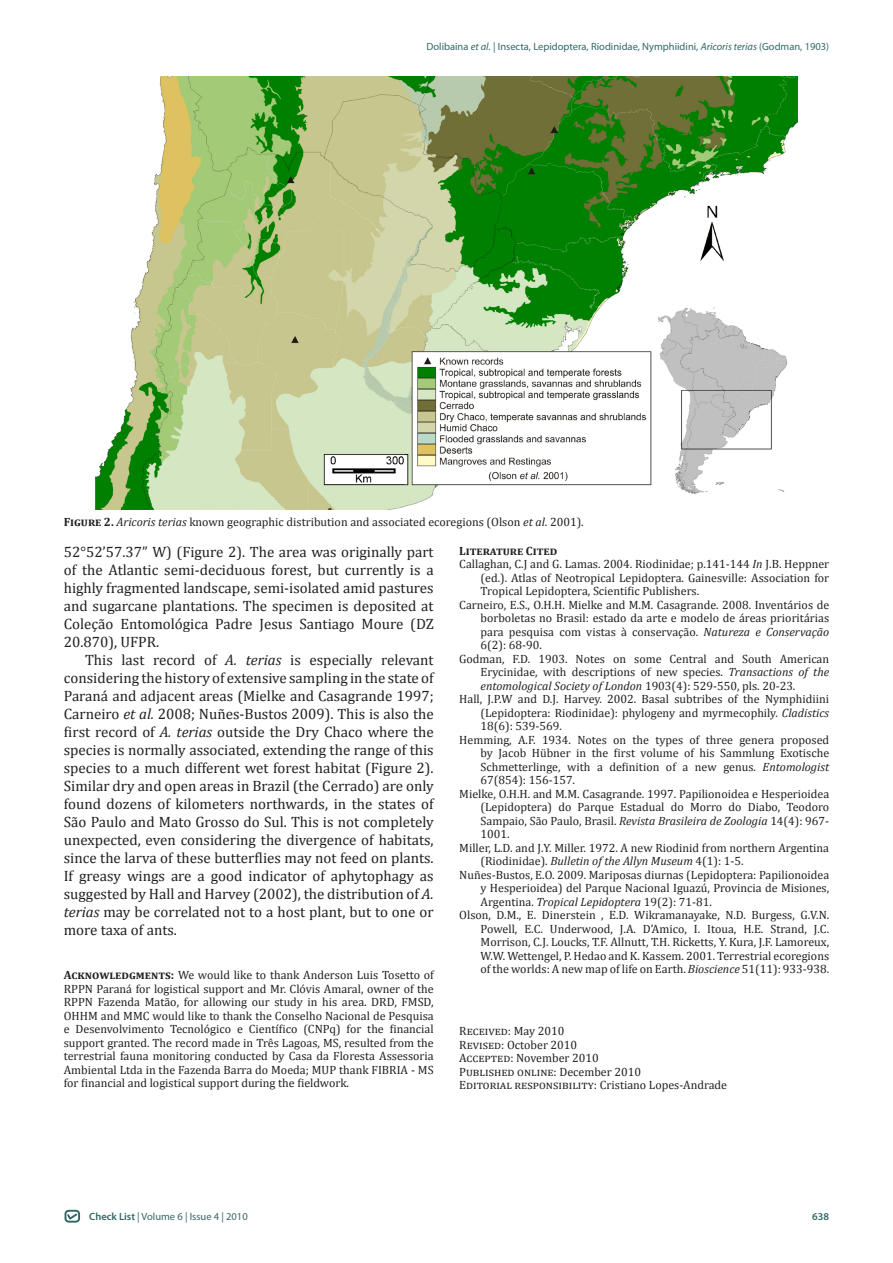
<style>
.page{position:relative;width:893px;height:1263px;background:#fff}
.page>*{position:absolute;margin:0;border:0;box-sizing:border-box;transform-origin:0 0}
.t1{font:15px/18px "Cambria";color:#231f20;text-align:justify}
.t2{font:12px/13.5px "Cambria";color:#231f20;text-align:justify}
.t3{font:700 12px "Cambria";color:#231f20}
.t4{font:10.5px "Myriad Pro";color:#336767}
.t5{font:600 10.5px "Myriad Pro";color:#336767}
.s1{font-style:italic}
.s2{font-weight:700}
.s3{font-weight:600}
</style>
<div class="page">
<div style="left:65px;top:1210px;width:15px;height:12px;border:2px solid #326667;border-radius:3px"></div>
<svg style="left:66px;top:1212px;width:13px;height:9px"></svg>
<img style="left:96px;top:77px;width:701px;height:432px">
<p class="t4" style="left:426px;top:40px;width:404px">Dolibaina <span class="s1">et al</span>. | Insecta, Lepidoptera, Riodinidae, Nymphiidini, <span class="s1">Aricoris terias</span> (Godman, 1903)</p>
<p class="t2" style="left:64px;top:515px;width:521px"><span class="s2">Figure 2.</span> <span class="s1">Aricoris terias</span> known geographic distribution and associated ecoregions (Olson <span class="s1">et al</span>. 2001).</p>
<p class="t1" style="left:64px;top:543px;width:371px">52°52’57.37” W) (Figure 2). The area was originally part of the Atlantic semi-deciduous forest, but currently is a highly fragmented landscape, semi-isolated amid pastures and sugarcane plantations. The specimen is deposited at Coleção Entomológica Padre Jesus Santiago Moure (DZ 20.870), UFPR.</p>
<p class="t1" style="left:64px;top:651px;width:371px;text-indent:21px">This last record of <span class="s1">A. terias</span> is especially relevant considering the history of extensive sampling in the state of Paraná and adjacent areas (Mielke and Casagrande 1997; Carneiro <span class="s1">et al.</span> 2008; Nuñes-Bustos 2009). This is also the first record of <span class="s1">A. terias</span> outside the Dry Chaco where the species is normally associated, extending the range of this species to a much different wet forest habitat (Figure 2).<br>Similar dry and open areas in Brazil (the Cerrado) are only found dozens of kilometers northwards, in the states of São Paulo and Mato Grosso do Sul. This is not completely unexpected, even considering the divergence of habitats, since the larva of these butterflies may not feed on plants.<br>If greasy wings are a good indicator of aphytophagy as suggested by Hall and Harvey (2002), the distribution of <span class="s1">A. terias</span> may be correlated not to a host plant, but to one or more taxa of ants.</p>
<p class="t3" style="left:459px;top:543px;width:100px">Literature Cited</p>
<p class="t2" style="left:481px;top:557px;width:350px;text-indent:-21px">Callaghan, C.J and G. Lamas. 2004. Riodinidae; p.141-144 <span class="s1">In</span> J.B. Heppner (ed.). Atlas of Neotropical Lepidoptera. Gainesville: Association for Tropical Lepidoptera, Scientific Publishers.</p>
<p class="t2" style="left:481px;top:598px;width:350px;text-indent:-21px">Carneiro, E.S., O.H.H. Mielke and M.M. Casagrande. 2008. Inventários de borboletas no Brasil: estado da arte e modelo de áreas prioritárias para pesquisa com vistas à conservação. <span class="s1">Natureza e Conservação </span>6(2): 68-90.</p>
<p class="t2" style="left:481px;top:652px;width:350px;text-indent:-21px">Godman, F.D. 1903. Notes on some Central and South American Erycinidae, with descriptions of new species. <span class="s1">Transactions of the entomological Society of London</span> 1903(4): 529-550, pls. 20-23.</p>
<p class="t2" style="left:481px;top:692px;width:350px;text-indent:-21px">Hall, J.P.W and D.J. Harvey. 2002. Basal subtribes of the Nymphidiini (Lepidoptera: Riodinidae): phylogeny and myrmecophily. <span class="s1">Cladistics </span>18(6): 539-569.</p>
<p class="t2" style="left:481px;top:733px;width:350px;text-indent:-21px">Hemming, A.F. 1934. Notes on the types of three genera proposed by Jacob Hübner in the first volume of his Sammlung Exotische Schmetterlinge, with a definition of a new genus. <span class="s1">Entomologist </span>67(854): 156-157.</p>
<p class="t2" style="left:481px;top:787px;width:350px;text-indent:-21px">Mielke, O.H.H. and M.M. Casagrande. 1997. Papilionoidea e Hesperioidea (Lepidoptera) do Parque Estadual do Morro do Diabo, Teodoro Sampaio, São Paulo, Brasil. <span class="s1">Revista Brasileira de Zoologia</span> 14(4): 967- 1001.</p>
<p class="t2" style="left:481px;top:841px;width:350px;text-indent:-21px">Miller, L.D. and J.Y. Miller. 1972. A new Riodinid from northern Argentina (Riodinidae). <span class="s1">Bulletin of the Allyn Museum</span> 4(1): 1-5.</p>
<p class="t2" style="left:481px;top:868px;width:350px;text-indent:-21px">Nuñes-Bustos, E.O. 2009. Mariposas diurnas (Lepidoptera: Papilionoidea y Hesperioidea) del Parque Nacional Iguazú, Provincia de Misiones, Argentina. <span class="s1">Tropical Lepidoptera</span> 19(2): 71-81.</p>
<p class="t2" style="left:481px;top:908px;width:350px;text-indent:-21px">Olson, D.M., E. Dinerstein , E.D. Wikramanayake, N.D. Burgess, G.V.N.<br>Powell, E.C. Underwood, J.A. D’Amico, I. Itoua, H.E. Strand, J.C.<br>Morrison, C.J. Loucks, T.F. Allnutt, T.H. Ricketts, Y. Kura, J.F. Lamoreux, W.W. Wettengel, P. Hedao and K. Kassem. 2001. Terrestrial ecoregions of the worlds: A new map of life on Earth. <span class="s1">Bioscience</span> 51(11): 933-938.</p>
<p class="t2" style="left:64px;top:968px;width:371px"><span class="s2">Acknowledgments:</span> We would like to thank Anderson Luis Tosetto of RPPN Paraná for logistical support and Mr. Clóvis Amaral, owner of the RPPN Fazenda Matão, for allowing our study in his area. DRD, FMSD, OHHM and MMC would like to thank the Conselho Nacional de Pesquisa e Desenvolvimento Tecnológico e Científico (CNPq) for the financial support granted. The record made in Três Lagoas, MS, resulted from the terrestrial fauna monitoring conducted by Casa da Floresta Assessoria Ambiental Ltda in the Fazenda Barra do Moeda; MUP thank FIBRIA - MS for financial and logistical support during the fieldwork.</p>
<p class="t2" style="left:459px;top:1024px;width:107px">Received: May 2010</p>
<p class="t2" style="left:459px;top:1037px;width:119px">Revised: October 2010</p>
<p class="t2" style="left:459px;top:1051px;width:141px">Accepted: November 2010</p>
<p class="t2" style="left:459px;top:1064px;width:183px">Published online: December 2010</p>
<p class="t2" style="left:459px;top:1078px;width:269px">Editorial responsibility: Cristiano Lopes-Andrade</p>
<p class="t4" style="left:89px;top:1210px;width:160px"><span class="s3">Check List</span> | Volume 6 | Issue 4 | 2010</p>
<p class="t5" style="left:812px;top:1209px;width:18px">638</p>
</div>
